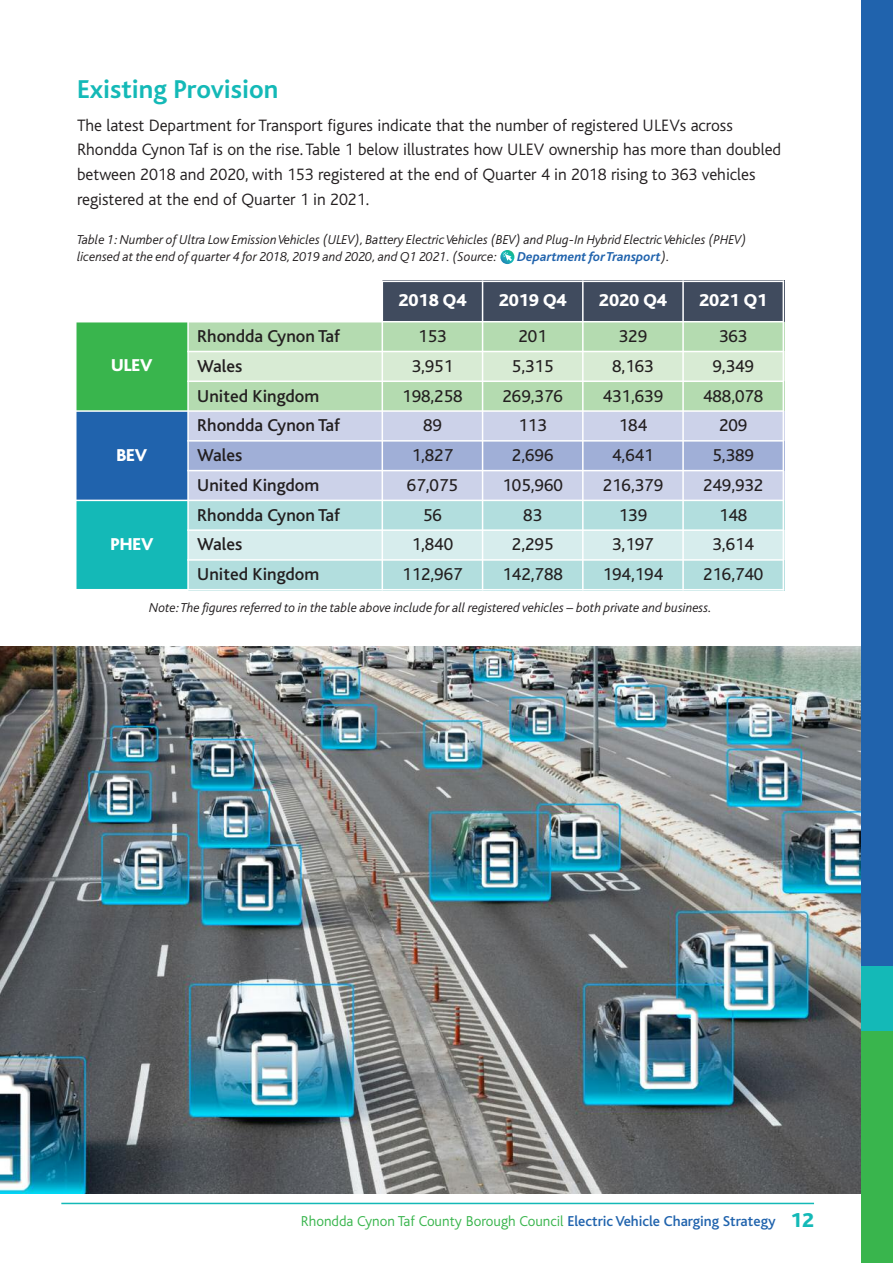
<style>
.page{position:relative;width:893px;height:1263px;background:#fff}
.page>*{position:absolute;margin:0;border:0;box-sizing:border-box;transform-origin:0 0}
.t1{font:700 27px "Bliss";color:#14b9b7}
.t2{font:18px "Bliss";color:#231f20}
.t3{font:500 18px "Bliss";color:#231f20}
.t4{font:800 18px "Bliss";color:#fff}
.t5{font:300 17.25px/24.6px "Bliss";color:#231f20}
.t6{font:300 15px "Bliss";color:#39b54d}
.t7{font:italic 300 13.5px/16.6px "Bliss";color:#231f20}
.t8{font:italic 700 13.5px "Bliss";color:#2063ad}
.s1{font-weight:300;color:#231f20}
.s2{font-weight:500;color:#2063ad}
.s3{font-weight:800;font-size:21px;color:#14b9b7}
</style>
<div class="page">
<img style="left:0;top:646px;width:861px;height:547px">
<div style="left:861px;top:0;width:32px;height:1263px;background:#2063ad"></div>
<div style="left:861px;top:1029px;width:32px;height:234px;background:#39b54d"></div>
<div style="left:861px;top:966px;width:32px;height:64px;background:#14b9b7"></div>
<hr style="left:61px;top:1203px;width:753px;height:1px;background:#14b9b7">
<div style="left:382px;top:281px;width:101px;height:41px;background:#404b5e"></div>
<div style="left:483px;top:281px;width:100px;height:41px;background:#404b5e"></div>
<div style="left:583px;top:281px;width:100px;height:41px;background:#404b5e"></div>
<div style="left:683px;top:281px;width:101px;height:41px;background:#404b5e"></div>
<div style="left:75px;top:322px;width:113px;height:89px;background:#39b54d"></div>
<div style="left:188px;top:322px;width:194px;height:29px;background:#b4dbb0"></div>
<div style="left:382px;top:322px;width:101px;height:29px;background:#b4dbb0"></div>
<div style="left:483px;top:322px;width:100px;height:29px;background:#b4dbb0"></div>
<div style="left:583px;top:322px;width:100px;height:29px;background:#b4dbb0"></div>
<div style="left:683px;top:322px;width:101px;height:29px;background:#b4dbb0"></div>
<div style="left:188px;top:351px;width:194px;height:30px;background:#d8ebd4"></div>
<div style="left:382px;top:351px;width:101px;height:30px;background:#d8ebd4"></div>
<div style="left:483px;top:351px;width:100px;height:30px;background:#d8ebd4"></div>
<div style="left:583px;top:351px;width:100px;height:30px;background:#d8ebd4"></div>
<div style="left:683px;top:351px;width:101px;height:30px;background:#d8ebd4"></div>
<div style="left:188px;top:381px;width:194px;height:30px;background:#b4dbb0"></div>
<div style="left:382px;top:381px;width:101px;height:30px;background:#b4dbb0"></div>
<div style="left:483px;top:381px;width:100px;height:30px;background:#b4dbb0"></div>
<div style="left:583px;top:381px;width:100px;height:30px;background:#b4dbb0"></div>
<div style="left:683px;top:381px;width:101px;height:30px;background:#b4dbb0"></div>
<div style="left:75px;top:411px;width:113px;height:89px;background:#2063ad"></div>
<div style="left:188px;top:411px;width:194px;height:30px;background:#ccd2e9"></div>
<div style="left:382px;top:411px;width:101px;height:30px;background:#ccd2e9"></div>
<div style="left:483px;top:411px;width:100px;height:30px;background:#ccd2e9"></div>
<div style="left:583px;top:411px;width:100px;height:30px;background:#ccd2e9"></div>
<div style="left:683px;top:411px;width:101px;height:30px;background:#ccd2e9"></div>
<div style="left:188px;top:441px;width:194px;height:30px;background:#a0afd7"></div>
<div style="left:382px;top:441px;width:101px;height:30px;background:#a0afd7"></div>
<div style="left:483px;top:441px;width:100px;height:30px;background:#a0afd7"></div>
<div style="left:583px;top:441px;width:100px;height:30px;background:#a0afd7"></div>
<div style="left:683px;top:441px;width:101px;height:30px;background:#a0afd7"></div>
<div style="left:188px;top:471px;width:194px;height:29px;background:#ccd2e9"></div>
<div style="left:382px;top:471px;width:101px;height:29px;background:#ccd2e9"></div>
<div style="left:483px;top:471px;width:100px;height:29px;background:#ccd2e9"></div>
<div style="left:583px;top:471px;width:100px;height:29px;background:#ccd2e9"></div>
<div style="left:683px;top:471px;width:101px;height:29px;background:#ccd2e9"></div>
<div style="left:75px;top:500px;width:113px;height:90px;background:#14b9b7"></div>
<div style="left:188px;top:500px;width:194px;height:30px;background:#b2dede"></div>
<div style="left:382px;top:500px;width:101px;height:30px;background:#b2dede"></div>
<div style="left:483px;top:500px;width:100px;height:30px;background:#b2dede"></div>
<div style="left:583px;top:500px;width:100px;height:30px;background:#b2dede"></div>
<div style="left:683px;top:500px;width:101px;height:30px;background:#b2dede"></div>
<div style="left:188px;top:530px;width:194px;height:30px;background:#d7eded"></div>
<div style="left:382px;top:530px;width:101px;height:30px;background:#d7eded"></div>
<div style="left:483px;top:530px;width:100px;height:30px;background:#d7eded"></div>
<div style="left:583px;top:530px;width:100px;height:30px;background:#d7eded"></div>
<div style="left:683px;top:530px;width:101px;height:30px;background:#d7eded"></div>
<div style="left:188px;top:560px;width:194px;height:30px;background:#b2dede"></div>
<div style="left:382px;top:560px;width:101px;height:30px;background:#b2dede"></div>
<div style="left:483px;top:560px;width:100px;height:30px;background:#b2dede"></div>
<div style="left:583px;top:560px;width:100px;height:30px;background:#b2dede"></div>
<div style="left:683px;top:560px;width:101px;height:30px;background:#b2dede"></div>
<hr style="left:75px;top:281px;width:2px;height:309px;background:#fff">
<hr style="left:187px;top:281px;width:2px;height:309px;background:#fff">
<hr style="left:382px;top:281px;width:1px;height:309px;background:#fff">
<hr style="left:482px;top:281px;width:1px;height:309px;background:#fff">
<hr style="left:582px;top:281px;width:2px;height:309px;background:#fff">
<hr style="left:682px;top:281px;width:2px;height:309px;background:#fff">
<hr style="left:783px;top:281px;width:1px;height:309px;background:#fff">
<hr style="left:75px;top:281px;width:709px;height:1px;background:#fff">
<hr style="left:75px;top:321px;width:709px;height:1px;background:#fff">
<hr style="left:187px;top:351px;width:597px;height:1px;background:#fff">
<hr style="left:187px;top:380px;width:597px;height:2px;background:#fff">
<hr style="left:75px;top:410px;width:709px;height:2px;background:#fff">
<hr style="left:187px;top:440px;width:597px;height:2px;background:#fff">
<hr style="left:187px;top:470px;width:597px;height:1px;background:#fff">
<hr style="left:75px;top:500px;width:709px;height:1px;background:#fff">
<hr style="left:187px;top:529px;width:597px;height:2px;background:#fff">
<hr style="left:187px;top:559px;width:597px;height:2px;background:#fff">
<hr style="left:75px;top:589px;width:709px;height:1px;background:#fff">
<svg style="left:500px;top:250px;width:14px;height:14px"></svg>
<h1 class="t1" style="left:77px;top:79px;width:203px">Existing Provision</h1>
<p class="t5" style="left:77px;top:114px;width:706px">The latest Department for Transport figures indicate that the number of registered ULEVs across Rhondda Cynon Taf is on the rise. Table 1 below illustrates how ULEV ownership has more than doubled between 2018 and 2020, with 153 registered at the end of Quarter 4 in 2018 rising to 363 vehicles registered at the end of Quarter 1 in 2021.</p>
<p class="t7" style="left:77px;top:233px;width:671px">Table 1:Number of Ultra Low EmissionVehicles (ULEV), Battery ElectricVehicles (BEV) and Plug-In Hybrid ElectricVehicles (PHEV) licensed at the end of quarter 4 for 2018, 2019 and 2020, and Q1 2021. (Source:</p>
<p class="t8" style="left:517px;top:251px;width:154px">Department forTransport<span class="s1">).</span></p>
<p class="t4" style="left:111px;top:358px;width:43px">ULEV</p>
<p class="t4" style="left:116px;top:448px;width:32px">BEV</p>
<p class="t4" style="left:110px;top:537px;width:45px">PHEV</p>
<p class="t4" style="left:398px;top:294px;width:69px">2018 Q4</p>
<p class="t4" style="left:499px;top:294px;width:69px">2019 Q4</p>
<p class="t4" style="left:599px;top:294px;width:69px">2020 Q4</p>
<p class="t4" style="left:699px;top:294px;width:69px">2021 Q1</p>
<p class="t3" style="left:197px;top:329px;width:144px">Rhondda Cynon Taf</p>
<p class="t2" style="left:418px;top:329px;width:30px">153</p>
<p class="t2" style="left:519px;top:329px;width:30px">201</p>
<p class="t2" style="left:619px;top:329px;width:30px">329</p>
<p class="t2" style="left:719px;top:329px;width:30px">363</p>
<p class="t3" style="left:197px;top:359px;width:47px">Wales</p>
<p class="t2" style="left:412px;top:359px;width:43px">3,951</p>
<p class="t2" style="left:512px;top:359px;width:43px">5,315</p>
<p class="t2" style="left:612px;top:359px;width:43px">8,163</p>
<p class="t2" style="left:712px;top:359px;width:43px">9,349</p>
<p class="t3" style="left:197px;top:389px;width:123px">United Kingdom</p>
<p class="t2" style="left:402px;top:389px;width:62px">198,258</p>
<p class="t2" style="left:502px;top:389px;width:62px">269,376</p>
<p class="t2" style="left:603px;top:389px;width:62px">431,639</p>
<p class="t2" style="left:703px;top:389px;width:62px">488,078</p>
<p class="t3" style="left:197px;top:419px;width:144px">Rhondda Cynon Taf</p>
<p class="t2" style="left:423px;top:419px;width:20px">89</p>
<p class="t2" style="left:519px;top:419px;width:30px">113</p>
<p class="t2" style="left:619px;top:419px;width:30px">184</p>
<p class="t2" style="left:719px;top:419px;width:30px">209</p>
<p class="t3" style="left:197px;top:448px;width:47px">Wales</p>
<p class="t2" style="left:412px;top:448px;width:43px">1,827</p>
<p class="t2" style="left:512px;top:448px;width:43px">2,696</p>
<p class="t2" style="left:612px;top:448px;width:43px">4,641</p>
<p class="t2" style="left:712px;top:448px;width:43px">5,389</p>
<p class="t3" style="left:197px;top:478px;width:123px">United Kingdom</p>
<p class="t2" style="left:407px;top:478px;width:52px">67,075</p>
<p class="t2" style="left:502px;top:478px;width:62px">105,960</p>
<p class="t2" style="left:603px;top:478px;width:62px">216,379</p>
<p class="t2" style="left:703px;top:478px;width:62px">249,932</p>
<p class="t3" style="left:197px;top:508px;width:144px">Rhondda Cynon Taf</p>
<p class="t2" style="left:423px;top:508px;width:20px">56</p>
<p class="t2" style="left:523px;top:508px;width:20px">83</p>
<p class="t2" style="left:619px;top:508px;width:30px">139</p>
<p class="t2" style="left:719px;top:508px;width:30px">148</p>
<p class="t3" style="left:197px;top:538px;width:47px">Wales</p>
<p class="t2" style="left:412px;top:538px;width:43px">1,840</p>
<p class="t2" style="left:512px;top:538px;width:43px">2,295</p>
<p class="t2" style="left:612px;top:538px;width:43px">3,197</p>
<p class="t2" style="left:712px;top:538px;width:43px">3,614</p>
<p class="t3" style="left:197px;top:567px;width:123px">United Kingdom</p>
<p class="t2" style="left:402px;top:567px;width:62px">112,967</p>
<p class="t2" style="left:502px;top:567px;width:62px">142,788</p>
<p class="t2" style="left:603px;top:567px;width:62px">194,194</p>
<p class="t2" style="left:703px;top:567px;width:62px">216,740</p>
<p class="t7" style="left:149px;top:601px;width:564px">Note:The figures referred to in the table above include for all registered vehicles – both private and business.</p>
<p class="t6" style="left:301px;top:1215px;width:515px">Rhondda Cynon Taf County Borough Council <span class="s2">Electric Vehicle Charging Strategy</span> <span class="s3">12</span></p>
</div>
